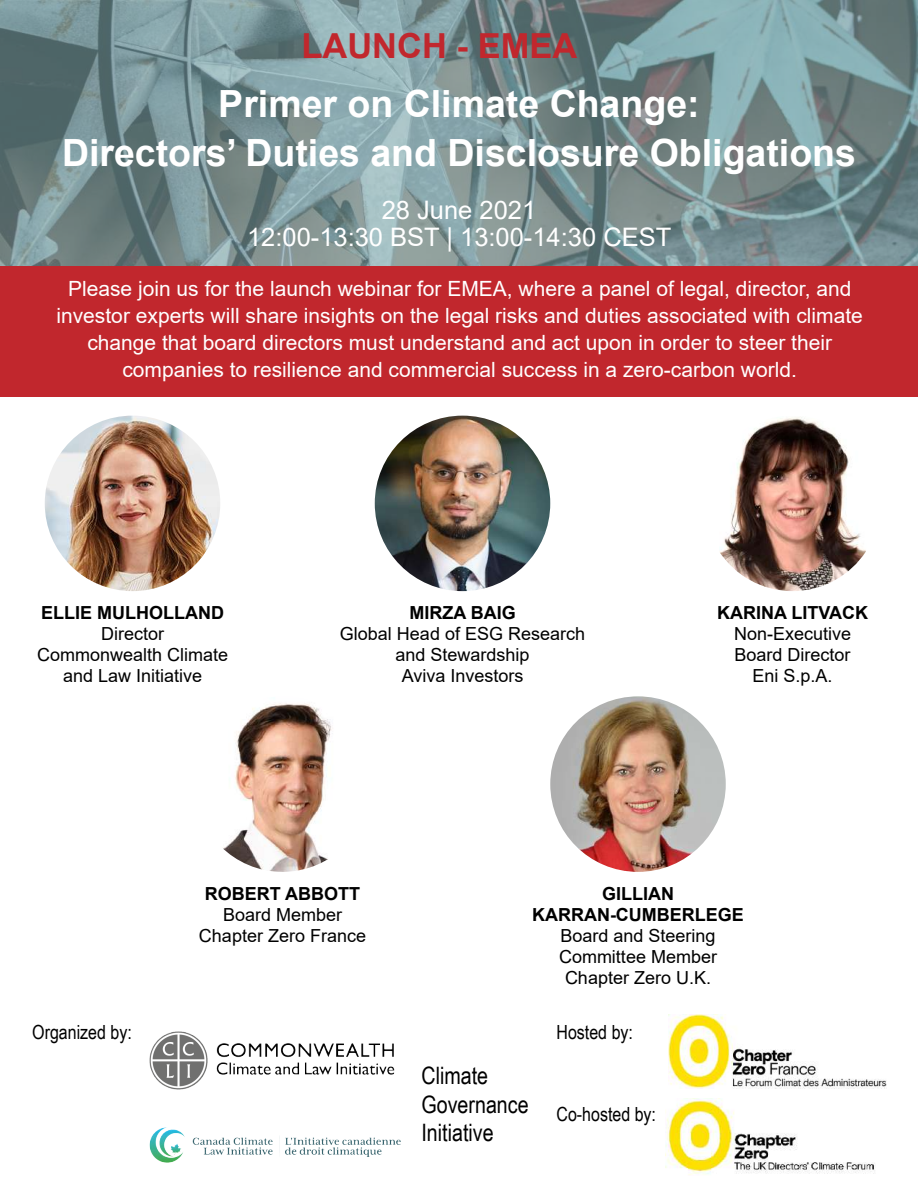
<style>
.page{position:relative;width:918px;height:1188px;background:#fff}
.page>*{position:absolute;margin:0;border:0;box-sizing:border-box;transform-origin:0 0}
.t1{font:700 37.5px/49.5px "Arial";color:#fff;text-align:center}
.t2{font:700 34.5px "Arial";color:#c1272d}
.t3{font:25.5px/27px "Arial";color:#fff;text-align:center}
.t4{font:24px/28.5px "Arial Narrow";color:#000}
.t5{font:21px/27px "Arial";color:#fff;text-align:center}
.t6{font:19.5px "Arial Narrow";color:#000}
.t7{font:18px/21px "Arial";color:#000;text-align:center}
.t8{font:700 18px/21px "Arial";color:#000;text-align:center}
</style>
<div class="page">
<svg style="left:0;top:0;width:918px;height:266px;background:#778f92"></svg>
<img style="left:665px;top:1100px;width:210px;height:75px">
<img style="left:149px;top:1031px;width:246px;height:59px">
<img style="left:668px;top:1015px;width:219px;height:73px">
<img style="left:375px;top:416px;width:175px;height:175px;border-radius:88px">
<img style="left:720px;top:417px;width:146px;height:174px">
<img style="left:45px;top:416px;width:175px;height:175px;border-radius:88px">
<img style="left:195px;top:696px;width:175px;height:176px;border-radius:88px">
<img style="left:550px;top:696px;width:176px;height:176px;border-radius:88px">
<div style="left:0;top:266px;width:918px;height:131px;background:#c1272d"></div>
<img style="left:149px;top:1127px;width:252px;height:36px">
<h2 class="t2" style="left:301px;top:22px;width:277px">LAUNCH - EMEA</h2>
<h1 class="t1" style="left:62px;top:79px;width:795px">Primer on Climate Change:<br>Directors’ Duties and Disclosure Obligations</h1>
<p class="t3" style="left:247px;top:196px;width:426px">28 June 2021<br>12:00-13:30 BST | 13:00-14:30 CEST</p>
<p class="t5" style="left:56px;top:275px;width:808px">Please join us for the launch webinar for EMEA, where a panel of legal, director, and investor experts will share insights on the legal risks and duties associated with climate change that board directors must understand and act upon in order to steer their companies to resilience and commercial success in a zero-carbon world.</p>
<p class="t8" style="left:41px;top:603px;width:184px">ELLIE MULHOLLAND</p>
<p class="t7" style="left:37px;top:623px;width:193px">Director<br>Commonwealth Climate and Law Initiative</p>
<p class="t8" style="left:409px;top:603px;width:108px">MIRZA BAIG</p>
<p class="t7" style="left:340px;top:623px;width:247px">Global Head of ESG Research and Stewardship<br>Aviva Investors</p>
<p class="t8" style="left:717px;top:603px;width:152px">KARINA LITVACK</p>
<p class="t7" style="left:734px;top:623px;width:119px">Non-Executive<br>Board Director<br>Eni S.p.A.</p>
<p class="t6" style="left:32px;top:1018px;width:101px">Organized by:</p>
<p class="t8" style="left:205px;top:884px;width:157px">ROBERT ABBOTT</p>
<p class="t7" style="left:199px;top:904px;width:169px">Board Member<br>Chapter Zero France</p>
<p class="t8" style="left:532px;top:884px;width:213px">GILLIAN<br>KARRAN-CUMBERLEGE</p>
<p class="t7" style="left:559px;top:925px;width:160px">Board and Steering<br>Committee Member<br>Chapter Zero U.K.</p>
<p class="t4" style="left:421px;top:1060px;width:109px">Climate<br>Governance<br>Initiative</p>
<p class="t6" style="left:557px;top:1018px;width:78px">Hosted by:</p>
<p class="t6" style="left:557px;top:1100px;width:101px">Co-hosted by:</p>
</div>
